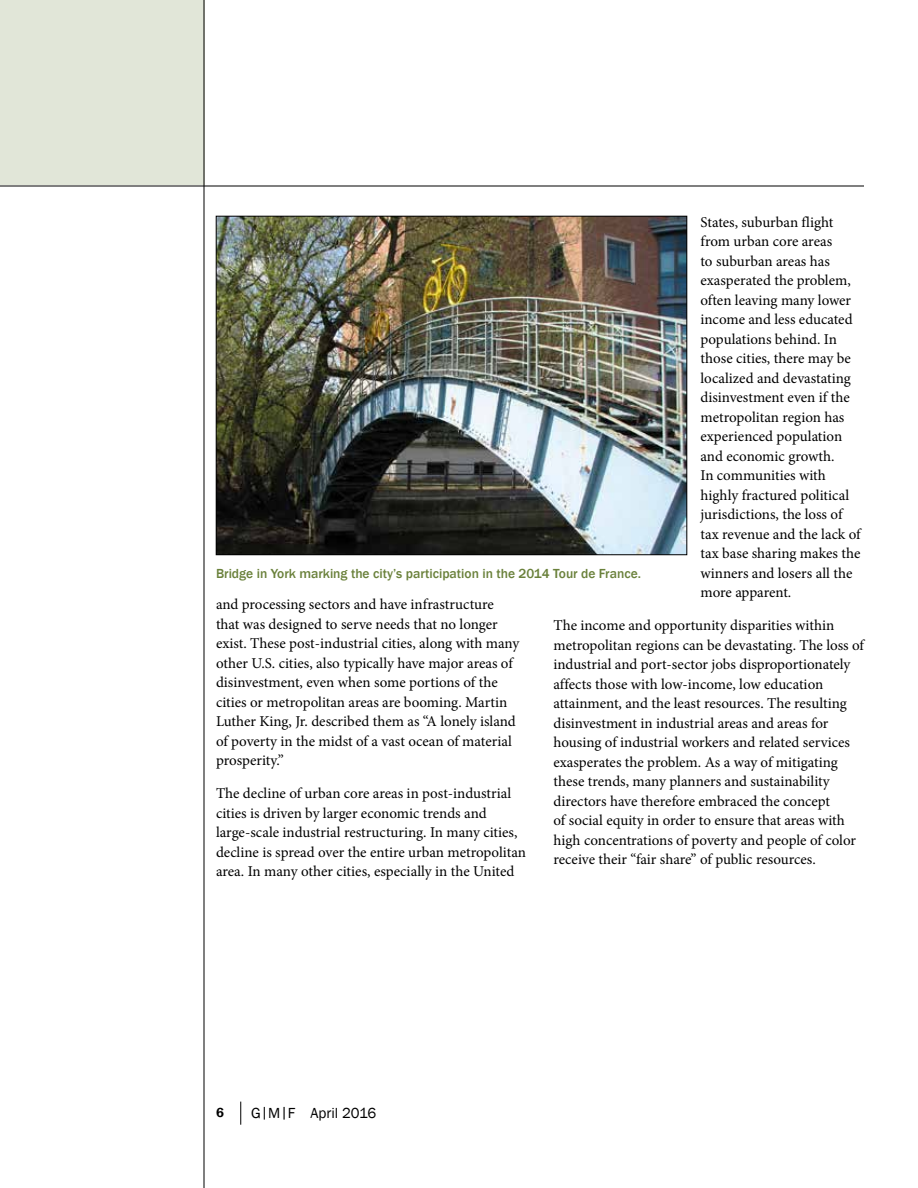
<style>
.page{position:relative;width:918px;height:1188px;background:#fff}
.page>*{position:absolute;margin:0;border:0;box-sizing:border-box;transform-origin:0 0}
.t1{font:15px/19.5px "Minion Pro";color:#000}
.t2{font:15px "Franklin Gothic";color:#000}
.t3{font:500 13.5px "Franklin Gothic";color:#6a813b}
.t4{font:600 13.5px "Franklin Gothic";color:#000}
</style>
<div class="page">
<div style="left:0;top:0;width:204px;height:185px;background:#e1e6d8"></div>
<hr style="left:204px;top:0;width:1px;height:1188px;background:#000">
<svg style="left:240px;top:1102px;width:1px;height:23px"></svg>
<hr style="left:0;top:186px;width:864px;height:1px;background:#000">
<img style="left:218px;top:218px;width:467px;height:335px">
<div style="left:216px;top:216px;width:471px;height:339px;border:1px solid #000"></div>
<p class="t1" style="left:700px;top:212px;width:162px">States, suburban flight from urban core areas<br>to suburban areas has exasperated the problem, often leaving many lower income and less educated populations behind. In those cities, there may be localized and devastating disinvestment even if the metropolitan region has experienced population and economic growth.<br>In communities with highly fractured political jurisdictions, the loss of tax revenue and the lack of tax base sharing makes the winners and losers all the more apparent.</p>
<p class="t1" style="left:554px;top:616px;width:312px">The income and opportunity disparities within metropolitan regions can be devastating. The loss of industrial and port-sector jobs disproportionately affects those with low-income, low education attainment, and the least resources. The resulting disinvestment in industrial areas and areas for housing of industrial workers and related services exasperates the problem. As a way of mitigating these trends, many planners and sustainability directors have therefore embraced the concept<br>of social equity in order to ensure that areas with high concentrations of poverty and people of color receive their “fair share” of public resources.</p>
<p class="t3" style="left:216px;top:565px;width:427px">Bridge in York marking the city’s participation in the 2014 Tour de France.</p>
<p class="t1" style="left:216px;top:595px;width:305px">and processing sectors and have infrastructure that was designed to serve needs that no longer exist. These post-industrial cities, along with many other U.S. cities, also typically have major areas of disinvestment, even when some portions of the cities or metropolitan areas are booming. Martin Luther King, Jr. described them as “A lonely island of poverty in the midst of a vast ocean of material prosperity.”</p>
<p class="t1" style="left:216px;top:784px;width:312px">The decline of urban core areas in post-industrial cities is driven by larger economic trends and large-scale industrial restructuring. In many cities, decline is spread over the entire urban metropolitan area. In many other cities, especially in the United</p>
<p class="t4" style="left:216px;top:1104px;width:9px">6</p>
<p class="t2" style="left:251px;top:1104px;width:127px">G|M|F April 2016</p>
</div>
